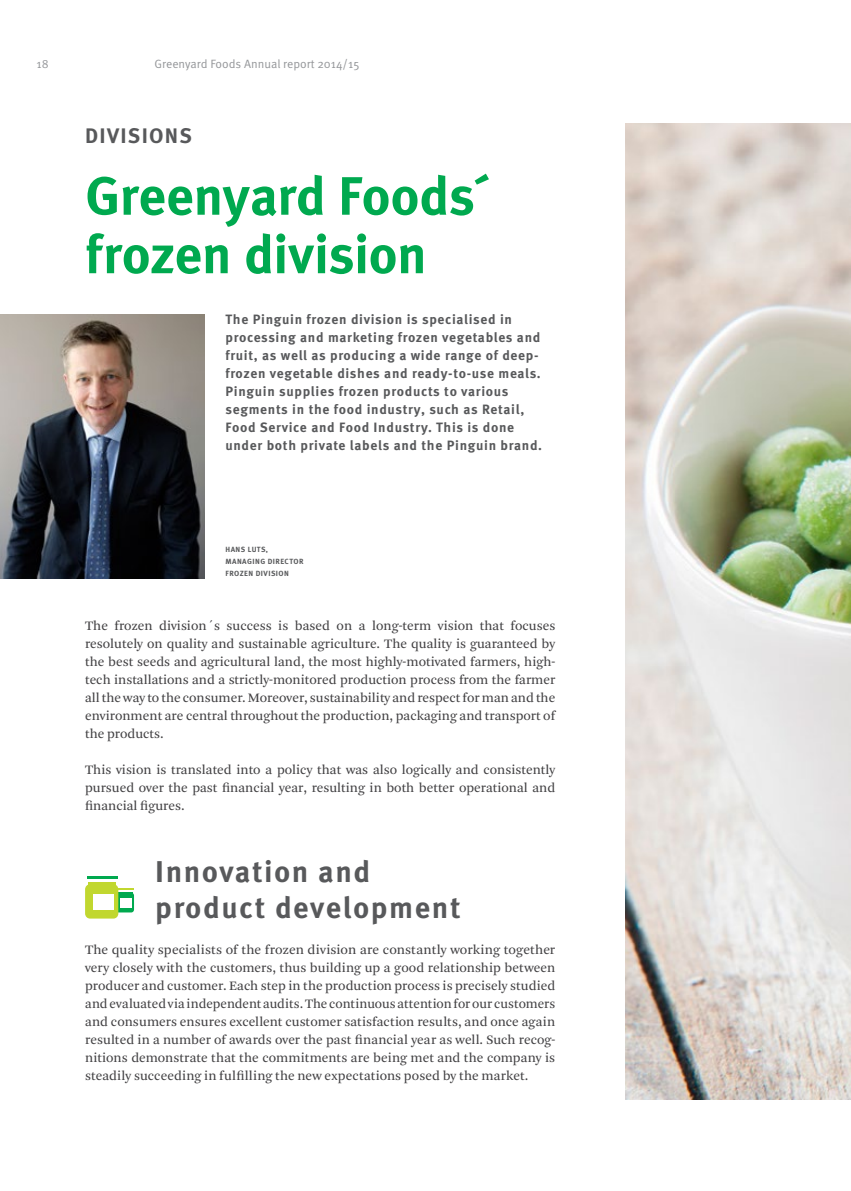
<style>
.page{position:relative;width:851px;height:1191px;background:#fff}
.page>*{position:absolute;margin:0;border:0;box-sizing:border-box;transform-origin:0 0}
.t1{font:700 54px/58.5px "Meta OT";letter-spacing:-.015em;color:#00a94f}
.t2{font:700 30px/36px "Meta OT";letter-spacing:.05em;color:#58595b}
.t3{font:700 21px "Meta OT";letter-spacing:.06em;color:#58595b}
.t4{font:13.5px/18px "Arnhem Blond";color:#414042;text-align:justify}
.t5{font:700 13.5px/18px "Meta OT";letter-spacing:.05em;color:#58595b}
.t6{font:12px "Meta OT";color:#939598}
.t7{font:700 7.5px/12px "Meta OT";letter-spacing:.06em;color:#58595b}
</style>
<div class="page">
<img style="left:0;top:315px;width:204px;height:263px">
<svg style="left:115px;top:892px;width:19px;height:20px"></svg>
<svg style="left:118px;top:891px;width:14px;height:4px"></svg>
<div style="left:120px;top:898px;width:12px;height:9px;background:#fff"></div>
<svg style="left:118px;top:888px;width:15px;height:3px"></svg>
<div style="left:85px;top:884px;width:33px;height:34px;background:#c1d72f;border-radius:5px"></div>
<div style="left:88px;top:881px;width:28px;height:7px;background:#c1d72f"></div>
<hr style="left:87px;top:876px;width:30px;height:3px;background:#00a94f">
<div style="left:93px;top:894px;width:21px;height:16px;background:#fff"></div>
<img style="left:625px;top:123px;width:225px;height:976px">
<p class="t6" style="left:36px;top:57px;width:14px">18</p>
<p class="t6" style="left:154px;top:57px;width:206px">Greenyard Foods Annual report 2014/15</p>
<h3 class="t3" style="left:85px;top:123px;width:108px">DIVISIONS</h3>
<h1 class="t1" style="left:85px;top:167px;width:407px">Greenyard Foods´ frozen division</h1>
<p class="t5" style="left:225px;top:310px;width:318px">The Pinguin frozen division is specialised in processing and marketing frozen vegetables and fruit, as well as producing a wide range of deep&shy;frozen vegetable dishes and ready-to-use meals.<br>Pinguin supplies frozen products to various segments in the food industry, such as Retail, Food Service and Food Industry. This is done under both private labels and the Pinguin brand.</p>
<p class="t7" style="left:225px;top:543px;width:80px">HANS LUTS,<br>MANAGING DIRECTOR<br>FROZEN DIVISION</p>
<p class="t4" style="left:85px;top:617px;width:471px">The frozen division´s success is based on a long-term vision that focuses resolutely on quality and sustainable agriculture. The quality is guaranteed by the best seeds and agricultural land, the most highly-motivated farmers, high&shy;tech installations and a strictly-monitored production process from the farmer all the way to the consumer. Moreover, sustainability and respect for man and the environment are central throughout the production, packaging and transport of the products.</p>
<p class="t4" style="left:85px;top:761px;width:471px">This vision is translated into a policy that was also logically and consistently pursued over the past financial year, resulting in both better operational and financial figures.</p>
<h2 class="t2" style="left:155px;top:854px;width:307px">Innovation and product development</h2>
<p class="t4" style="left:85px;top:941px;width:471px">The quality specialists of the frozen division are constantly working together very closely with the customers, thus building up a good relationship between producer and customer. Each step in the production process is precisely studied and evaluated via independent audits. The continuous attention for our customers and consumers ensures excellent customer satisfaction results, and once again resulted in a number of awards over the past financial year as well. Such recog&shy;nitions demonstrate that the commitments are being met and the company is steadily succeeding in fulfilling the new expectations posed by the market.</p>
</div>
